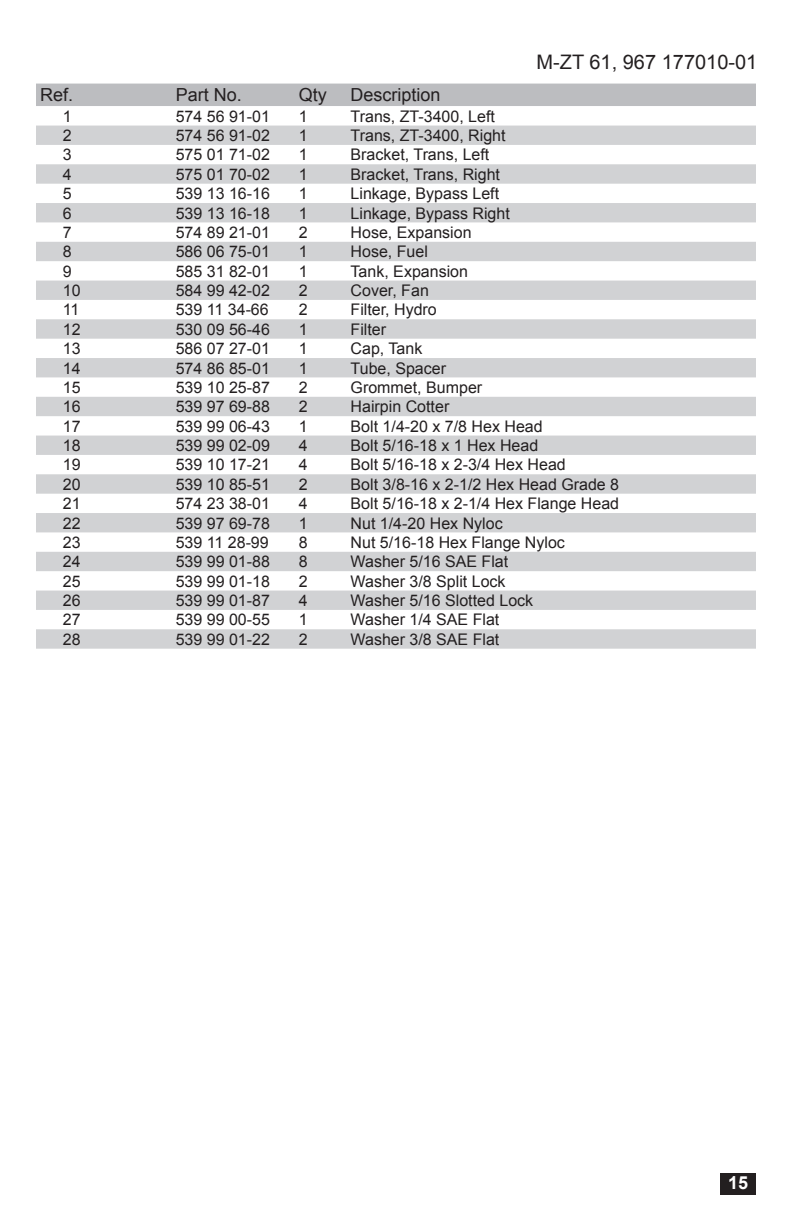
<style>
.page{position:relative;width:792px;height:1224px;background:#fff}
.page>*{position:absolute;margin:0;border:0;box-sizing:border-box;transform-origin:0 0}
.t1{font:20px "Arial";color:#231f20}
.Part_Head{font:18px "Arial";color:#231f20}
.t2{font:700 18px "Arial";color:#fff}
.PARTS{font:16px "Arial";color:#231f20}
</style>
<div class="page">
<div style="left:721px;top:1174px;width:35px;height:21px;background:#231f20"></div>
<div style="left:36px;top:84px;width:720px;height:22px;background:#bcbdc0"></div>
<svg style="left:36px;top:126px;width:720px;height:523px;fill:#d4d5d7"></svg>
<p class="t1" style="left:537px;top:48px;width:222px">M-ZT 61, 967 177010-01</p>
<p class="Part_Head" style="left:40px;top:83px;width:35px">Ref.</p>
<p class="Part_Head" style="left:176px;top:83px;width:68px">Part No.</p>
<p class="Part_Head" style="left:299px;top:83px;width:30px">Qty</p>
<p class="Part_Head" style="left:351px;top:83px;width:92px">Description</p>
<p class="PARTS" style="left:63px;top:106px;width:10px">1</p>
<p class="PARTS" style="left:176px;top:106px;width:96px">574 56 91-01</p>
<p class="PARTS" style="left:299px;top:106px;width:10px">1</p>
<p class="PARTS" style="left:351px;top:106px;width:146px">Trans, ZT-3400, Left</p>
<p class="PARTS" style="left:63px;top:125px;width:10px">2</p>
<p class="PARTS" style="left:176px;top:125px;width:96px">574 56 91-02</p>
<p class="PARTS" style="left:299px;top:125px;width:10px">1</p>
<p class="PARTS" style="left:351px;top:125px;width:157px">Trans, ZT-3400, Right</p>
<p class="PARTS" style="left:63px;top:144px;width:10px">3</p>
<p class="PARTS" style="left:176px;top:144px;width:96px">575 01 71-02</p>
<p class="PARTS" style="left:299px;top:144px;width:10px">1</p>
<p class="PARTS" style="left:351px;top:144px;width:140px">Bracket, Trans, Left</p>
<p class="PARTS" style="left:63px;top:164px;width:10px">4</p>
<p class="PARTS" style="left:176px;top:164px;width:96px">575 01 70-02</p>
<p class="PARTS" style="left:299px;top:164px;width:10px">1</p>
<p class="PARTS" style="left:351px;top:164px;width:151px">Bracket, Trans, Right</p>
<p class="PARTS" style="left:63px;top:183px;width:10px">5</p>
<p class="PARTS" style="left:176px;top:183px;width:96px">539 13 16-16</p>
<p class="PARTS" style="left:299px;top:183px;width:10px">1</p>
<p class="PARTS" style="left:351px;top:183px;width:150px">Linkage, Bypass Left</p>
<p class="PARTS" style="left:63px;top:202px;width:10px">6</p>
<p class="PARTS" style="left:176px;top:202px;width:96px">539 13 16-18</p>
<p class="PARTS" style="left:299px;top:202px;width:10px">1</p>
<p class="PARTS" style="left:351px;top:202px;width:161px">Linkage, Bypass Right</p>
<p class="PARTS" style="left:63px;top:222px;width:10px">7</p>
<p class="PARTS" style="left:176px;top:222px;width:96px">574 89 21-01</p>
<p class="PARTS" style="left:299px;top:222px;width:10px">2</p>
<p class="PARTS" style="left:351px;top:222px;width:122px">Hose, Expansion</p>
<p class="PARTS" style="left:63px;top:241px;width:10px">8</p>
<p class="PARTS" style="left:176px;top:241px;width:96px">586 06 75-01</p>
<p class="PARTS" style="left:299px;top:241px;width:10px">1</p>
<p class="PARTS" style="left:351px;top:241px;width:79px">Hose, Fuel</p>
<p class="PARTS" style="left:63px;top:261px;width:10px">9</p>
<p class="PARTS" style="left:176px;top:261px;width:96px">585 31 82-01</p>
<p class="PARTS" style="left:299px;top:261px;width:10px">1</p>
<p class="PARTS" style="left:351px;top:261px;width:119px">Tank, Expansion</p>
<p class="PARTS" style="left:63px;top:280px;width:19px">10</p>
<p class="PARTS" style="left:176px;top:280px;width:96px">584 99 42-02</p>
<p class="PARTS" style="left:299px;top:280px;width:10px">2</p>
<p class="PARTS" style="left:351px;top:280px;width:80px">Cover, Fan</p>
<p class="PARTS" style="left:63px;top:299px;width:18px">11</p>
<p class="PARTS" style="left:176px;top:299px;width:95px">539 11 34-66</p>
<p class="PARTS" style="left:299px;top:299px;width:10px">2</p>
<p class="PARTS" style="left:351px;top:299px;width:88px">Filter, Hydro</p>
<p class="PARTS" style="left:63px;top:319px;width:19px">12</p>
<p class="PARTS" style="left:176px;top:319px;width:96px">530 09 56-46</p>
<p class="PARTS" style="left:299px;top:319px;width:10px">1</p>
<p class="PARTS" style="left:351px;top:319px;width:37px">Filter</p>
<p class="PARTS" style="left:63px;top:338px;width:19px">13</p>
<p class="PARTS" style="left:176px;top:338px;width:96px">586 07 27-01</p>
<p class="PARTS" style="left:299px;top:338px;width:10px">1</p>
<p class="PARTS" style="left:351px;top:338px;width:73px">Cap, Tank</p>
<p class="PARTS" style="left:63px;top:357px;width:19px">14</p>
<p class="PARTS" style="left:176px;top:357px;width:96px">574 86 85-01</p>
<p class="PARTS" style="left:299px;top:357px;width:10px">1</p>
<p class="PARTS" style="left:351px;top:357px;width:97px">Tube, Spacer</p>
<p class="PARTS" style="left:63px;top:377px;width:19px">15</p>
<p class="PARTS" style="left:176px;top:377px;width:96px">539 10 25-87</p>
<p class="PARTS" style="left:299px;top:377px;width:10px">2</p>
<p class="PARTS" style="left:351px;top:377px;width:133px">Grommet, Bumper</p>
<p class="PARTS" style="left:63px;top:396px;width:19px">16</p>
<p class="PARTS" style="left:176px;top:396px;width:96px">539 97 69-88</p>
<p class="PARTS" style="left:299px;top:396px;width:10px">2</p>
<p class="PARTS" style="left:351px;top:396px;width:100px">Hairpin Cotter</p>
<p class="PARTS" style="left:63px;top:416px;width:19px">17</p>
<p class="PARTS" style="left:176px;top:416px;width:96px">539 99 06-43</p>
<p class="PARTS" style="left:299px;top:416px;width:10px">1</p>
<p class="PARTS" style="left:351px;top:416px;width:194px">Bolt 1/4-20 x 7/8 Hex Head</p>
<p class="PARTS" style="left:63px;top:435px;width:19px">18</p>
<p class="PARTS" style="left:176px;top:435px;width:96px">539 99 02-09</p>
<p class="PARTS" style="left:299px;top:435px;width:10px">4</p>
<p class="PARTS" style="left:351px;top:435px;width:189px">Bolt 5/16-18 x 1 Hex Head</p>
<p class="PARTS" style="left:63px;top:454px;width:19px">19</p>
<p class="PARTS" style="left:176px;top:454px;width:96px">539 10 17-21</p>
<p class="PARTS" style="left:299px;top:454px;width:10px">4</p>
<p class="PARTS" style="left:351px;top:454px;width:217px">Bolt 5/16-18 x 2-3/4 Hex Head</p>
<p class="PARTS" style="left:63px;top:474px;width:19px">20</p>
<p class="PARTS" style="left:176px;top:474px;width:96px">539 10 85-51</p>
<p class="PARTS" style="left:299px;top:474px;width:10px">2</p>
<p class="PARTS" style="left:351px;top:474px;width:270px">Bolt 3/8-16 x 2-1/2 Hex Head Grade 8</p>
<p class="PARTS" style="left:63px;top:493px;width:19px">21</p>
<p class="PARTS" style="left:176px;top:493px;width:96px">574 23 38-01</p>
<p class="PARTS" style="left:299px;top:493px;width:10px">4</p>
<p class="PARTS" style="left:351px;top:493px;width:270px">Bolt 5/16-18 x 2-1/4 Hex Flange Head</p>
<p class="PARTS" style="left:63px;top:512px;width:19px">22</p>
<p class="PARTS" style="left:176px;top:512px;width:96px">539 97 69-78</p>
<p class="PARTS" style="left:299px;top:512px;width:10px">1</p>
<p class="PARTS" style="left:351px;top:512px;width:154px">Nut 1/4-20 Hex Nyloc</p>
<p class="PARTS" style="left:63px;top:532px;width:19px">23</p>
<p class="PARTS" style="left:176px;top:532px;width:95px">539 11 28-99</p>
<p class="PARTS" style="left:299px;top:532px;width:10px">8</p>
<p class="PARTS" style="left:351px;top:532px;width:216px">Nut 5/16-18 Hex Flange Nyloc</p>
<p class="PARTS" style="left:63px;top:551px;width:19px">24</p>
<p class="PARTS" style="left:176px;top:551px;width:96px">539 99 01-88</p>
<p class="PARTS" style="left:299px;top:551px;width:10px">8</p>
<p class="PARTS" style="left:351px;top:551px;width:159px">Washer 5/16 SAE Flat</p>
<p class="PARTS" style="left:63px;top:571px;width:19px">25</p>
<p class="PARTS" style="left:176px;top:571px;width:96px">539 99 01-18</p>
<p class="PARTS" style="left:299px;top:571px;width:10px">2</p>
<p class="PARTS" style="left:351px;top:571px;width:157px">Washer 3/8 Split Lock</p>
<p class="PARTS" style="left:63px;top:590px;width:19px">26</p>
<p class="PARTS" style="left:176px;top:590px;width:96px">539 99 01-87</p>
<p class="PARTS" style="left:299px;top:590px;width:10px">4</p>
<p class="PARTS" style="left:351px;top:590px;width:184px">Washer 5/16 Slotted Lock</p>
<p class="PARTS" style="left:63px;top:609px;width:19px">27</p>
<p class="PARTS" style="left:176px;top:609px;width:96px">539 99 00-55</p>
<p class="PARTS" style="left:299px;top:609px;width:10px">1</p>
<p class="PARTS" style="left:351px;top:609px;width:150px">Washer 1/4 SAE Flat</p>
<p class="PARTS" style="left:63px;top:629px;width:19px">28</p>
<p class="PARTS" style="left:176px;top:629px;width:96px">539 99 01-22</p>
<p class="PARTS" style="left:299px;top:629px;width:10px">2</p>
<p class="PARTS" style="left:351px;top:629px;width:150px">Washer 3/8 SAE Flat</p>
<p class="t2" style="left:728px;top:1171px;width:22px">15</p>
</div>
